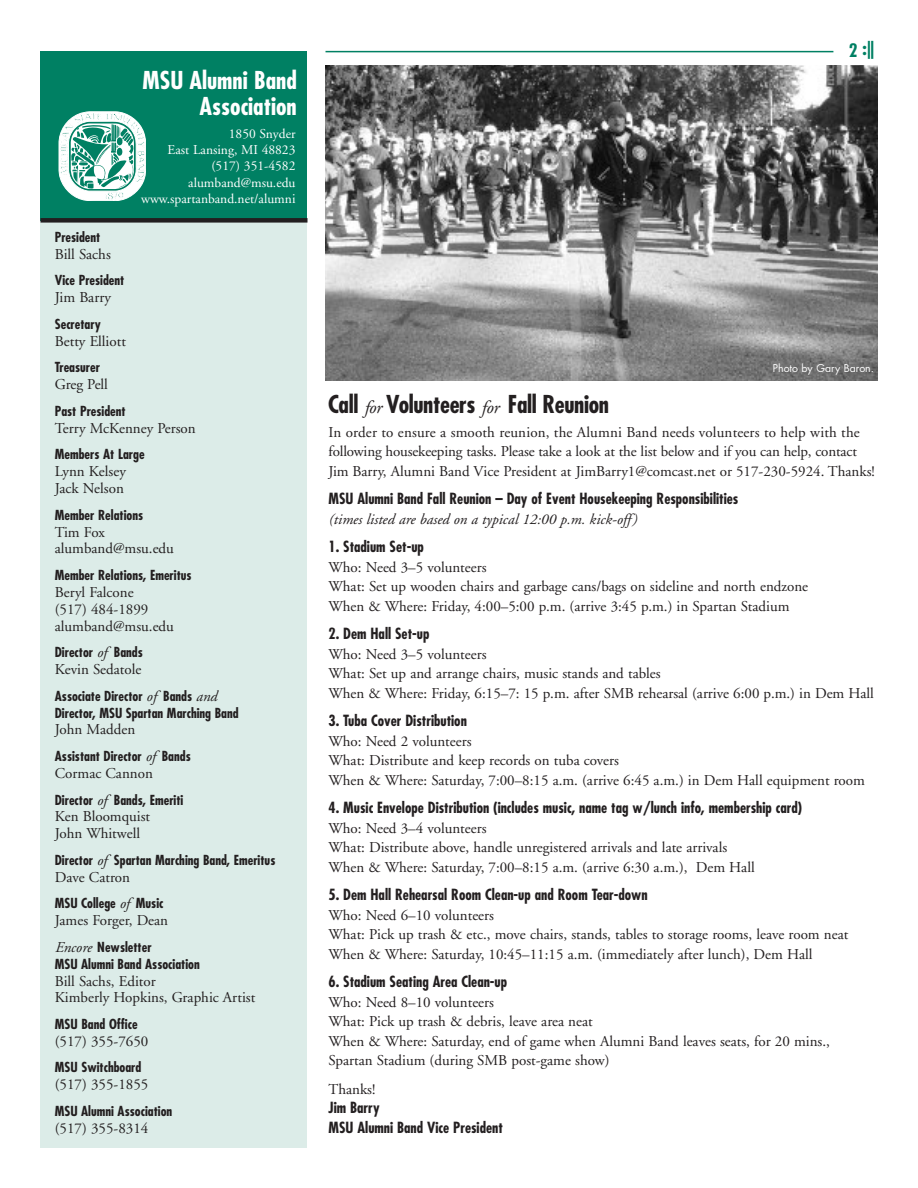
<style>
.page{position:relative;width:918px;height:1188px;background:#fff}
.page>*{position:absolute;margin:0;border:0;box-sizing:border-box;transform-origin:0 0}
.t1{font:700 condensed 24px "Futura";letter-spacing:-.015em;color:#231f20}
.t2{font:700 condensed 24px/25.5px "Futura";color:#fff;text-align:right}
.t3{font:700 condensed 18px "Futura";color:#008063}
.t4{font:15px/19.5px "Adobe Garamond";color:#231f20}
.t5{font:700 condensed 15px/19.5px "Futura";color:#231f20}
.t6{font:italic 15px "Adobe Garamond";color:#231f20}
.t7{font:700 condensed 13.5px/16.8px "Futura";color:#231f20}
.t8{font:13.5px/16.2px "Adobe Garamond";color:#fff;text-align:right}
.t9{font:10.5px "Futura Std";color:#fff}
.s1{font-family:"Adobe Garamond";font-weight:400;font-style:italic;font-stretch:normal;font-size:15px}
.s2{font-family:"Futura Std";font-weight:800;font-stretch:normal}
.s3{font-family:"Adobe Garamond";font-weight:400;font-style:italic;font-stretch:normal;font-size:18px}
</style>
<div class="page">
<img style="left:325px;top:65px;width:553px;height:315px">
<div style="left:40px;top:61px;width:268px;height:1087px;background:#dcece8"></div>
<div style="left:40px;top:52px;width:268px;height:169px;background:#008063"></div>
<svg style="left:59px;top:112px;width:87px;height:89px"></svg>
<div style="left:40px;top:218px;width:268px;height:5px;background:#231f20"></div>
<hr style="left:326px;top:51px;width:507px;height:1px;background:#008063">
<h1 class="t2" style="left:143px;top:70px;width:156px">MSU Alumni Band<br>Association</h1>
<p class="t8" style="left:141px;top:127px;width:156px">1850 Snyder<br>East Lansing, MI 48823 (517) 351-4582 alumband@msu.edu www.spartanband.net/alumni</p>
<p class="t7" style="left:55px;top:230px;width:47px">President</p>
<p class="t4" style="left:55px;top:246px;width:58px">Bill Sachs</p>
<p class="t7" style="left:55px;top:273px;width:71px">Vice President</p>
<p class="t4" style="left:55px;top:289px;width:58px">Jim Barry</p>
<p class="t7" style="left:55px;top:317px;width:48px">Secretary</p>
<p class="t4" style="left:55px;top:333px;width:73px">Betty Elliott</p>
<p class="t7" style="left:55px;top:360px;width:47px">Treasurer</p>
<p class="t4" style="left:55px;top:376px;width:55px">Greg Pell</p>
<p class="t7" style="left:55px;top:404px;width:72px">Past President</p>
<p class="t4" style="left:55px;top:420px;width:142px">Terry McKenney Person</p>
<p class="t7" style="left:55px;top:447px;width:91px">Members At Large</p>
<p class="t4" style="left:55px;top:464px;width:73px;line-height:16.8px">Lynn Kelsey<br>Jack Nelson</p>
<p class="t7" style="left:55px;top:508px;width:90px">Member Relations</p>
<p class="t4" style="left:55px;top:525px;width:121px;line-height:16.8px">Tim Fox alumband@msu.edu</p>
<p class="t7" style="left:55px;top:568px;width:138px">Member Relations, Emeritus</p>
<p class="t4" style="left:55px;top:585px;width:121px;line-height:16.8px">Beryl Falcone<br>(517) 484-1899 alumband@msu.edu</p>
<p class="t7" style="left:55px;top:645px;width:90px">Director <span class="s1">of</span> Bands</p>
<p class="t4" style="left:55px;top:661px;width:88px">Kevin Sedatole</p>
<p class="t7" style="left:55px;top:689px;width:185px">Associate Director <span class="s1">of</span> Bands <span class="s1">and<br></span>Director, MSU Spartan Marching Band</p>
<p class="t4" style="left:55px;top:721px;width:82px">John Madden</p>
<p class="t7" style="left:55px;top:749px;width:137px">Assistant Director <span class="s1">of</span> Bands</p>
<p class="t4" style="left:55px;top:765px;width:100px">Cormac Cannon</p>
<p class="t7" style="left:55px;top:792px;width:130px">Director <span class="s1">of</span> Bands, Emeriti</p>
<p class="t4" style="left:55px;top:810px;width:97px;line-height:16.8px">Ken Bloomquist<br>John Whitwell</p>
<p class="t7" style="left:55px;top:853px;width:222px">Director <span class="s1">of</span> Spartan Marching Band, Emeritus</p>
<p class="t4" style="left:55px;top:869px;width:77px">Dave Catron</p>
<p class="t7" style="left:55px;top:896px;width:110px">MSU College <span class="s1">of</span> Music</p>
<p class="t4" style="left:55px;top:912px;width:115px">James Forger, Dean</p>
<p class="t7" style="left:55px;top:940px;width:146px"><span class="s1">Encore</span> Newsletter<br>MSU Alumni Band Association</p>
<p class="t4" style="left:55px;top:974px;width:202px;line-height:16.8px">Bill Sachs, Editor<br>Kimberly Hopkins, Graphic Artist</p>
<p class="t7" style="left:55px;top:1017px;width:84px">MSU Band Office</p>
<p class="t4" style="left:55px;top:1033px;width:95px">(517) 355-7650</p>
<p class="t7" style="left:55px;top:1060px;width:88px">MSU Switchboard</p>
<p class="t4" style="left:55px;top:1076px;width:95px">(517) 355-1855</p>
<p class="t7" style="left:55px;top:1104px;width:119px">MSU Alumni Association</p>
<p class="t4" style="left:55px;top:1120px;width:95px">(517) 355-8314</p>
<p class="t3" style="left:849px;top:42px;width:30px">2 :<span class="s2">|</span></p>
<p class="t9" style="left:773px;top:363px;width:103px">Photo by Gary Baron.</p>
<h1 class="t1" style="left:328px;top:394px;width:282px">Call <span class="s3">for</span> Volunteers <span class="s3">for</span> Fall Reunion</h1>
<p class="t4" style="left:328px;top:424px;width:548px">In order to ensure a smooth reunion, the Alumni Band needs volunteers to help with the following housekeeping tasks. Please take a look at the list below and if you can help, contact<br>Jim Barry, Alumni Band Vice President at JimBarry1@comcast.net or 517-230-5924. Thanks!</p>
<p class="t5" style="left:329px;top:490px;width:411px">MSU Alumni Band Fall Reunion – Day of Event Housekeeping Responsibilities</p>
<p class="t6" style="left:328px;top:513px;width:310px">(times listed are based on a typical 12:00 p.m. kick-off)</p>
<p class="t5" style="left:329px;top:538px;width:97px">1. Stadium Set-up</p>
<p class="t4" style="left:328px;top:559px;width:481px">Who: Need 3–5 volunteers<br>What: Set up wooden chairs and garbage cans/bags on sideline and north endzone<br>When &amp; Where: Friday, 4:00–5:00 p.m. (arrive 3:45 p.m.) in Spartan Stadium</p>
<p class="t5" style="left:329px;top:625px;width:102px">2. Dem Hall Set-up</p>
<p class="t4" style="left:328px;top:646px;width:547px">Who: Need 3–5 volunteers<br>What: Set up and arrange chairs, music stands and tables<br>When &amp; Where: Friday, 6:15–7: 15 p.m. after SMB rehearsal (arrive 6:00 p.m.) in Dem Hall</p>
<p class="t5" style="left:329px;top:712px;width:140px">3. Tuba Cover Distribution</p>
<p class="t4" style="left:328px;top:733px;width:538px">Who: Need 2 volunteers<br>What: Distribute and keep records on tuba covers<br>When &amp; Where: Saturday, 7:00–8:15 a.m. (arrive 6:45 a.m.) in Dem Hall equipment room</p>
<p class="t5" style="left:329px;top:799px;width:475px">4. Music Envelope Distribution (includes music, name tag w/lunch info, membership card)</p>
<p class="t4" style="left:328px;top:820px;width:428px">Who: Need 3–4 volunteers<br>What: Distribute above, handle unregistered arrivals and late arrivals<br>When &amp; Where: Saturday, 7:00–8:15 a.m. (arrive 6:30 a.m.), Dem Hall</p>
<p class="t5" style="left:329px;top:886px;width:321px">5. Dem Hall Rehearsal Room Clean-up and Room Tear-down</p>
<p class="t4" style="left:328px;top:907px;width:521px">Who: Need 6–10 volunteers<br>What: Pick up trash &amp; etc., move chairs, stands, tables to storage rooms, leave room neat<br>When &amp; Where: Saturday, 10:45–11:15 a.m. (immediately after lunch), Dem Hall</p>
<p class="t5" style="left:329px;top:973px;width:180px">6. Stadium Seating Area Clean-up</p>
<p class="t4" style="left:328px;top:994px;width:503px">Who: Need 8–10 volunteers<br>What: Pick up trash &amp; debris, leave area neat<br>When &amp; Where: Saturday, end of game when Alumni Band leaves seats, for 20 mins., Spartan Stadium (during SMB post-game show)</p>
<p class="t4" style="left:329px;top:1081px;width:48px">Thanks!</p>
<p class="t5" style="left:329px;top:1099px;width:176px">Jim Barry<br>MSU Alumni Band Vice President</p>
</div>
